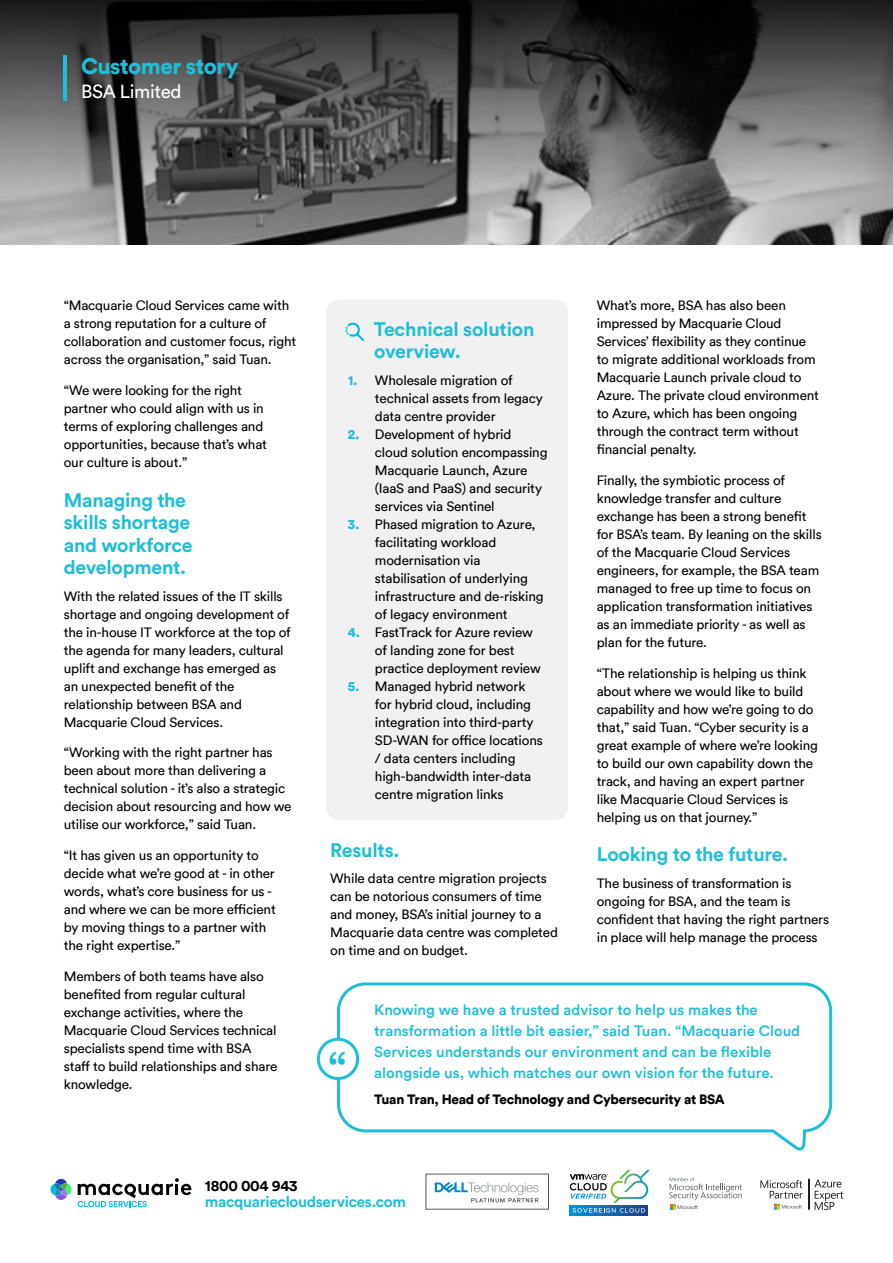
<style>
.page{position:relative;width:893px;height:1263px;background:#fff}
.page>*{position:absolute;margin:0;border:0;box-sizing:border-box;transform-origin:0 0}
.t1{font:49.2px "Circular";color:#1fbed6}
.t2{font:900 22.2px "Circular Std";letter-spacing:-.02em;color:#1fbed6}
.t3{font:700 19.5px/22.5px "Circular Std";letter-spacing:-.01em;color:#1fbed6}
.t4{font:18.9px "Circular Std";letter-spacing:-.02em;color:#fff}
.t5{font:700 15.3px "Circular Std";letter-spacing:-.02em;color:#1fbed6}
.t6{font:700 15.3px "Circular Std";letter-spacing:-.02em;color:#000}
.t7{font:500 15px/21px "Circular";color:#1fbed6}
.Body{font:13.5px/18px "Circular";letter-spacing:-.01em;color:#000}
.Body-2{font:900 13.5px "Circular";letter-spacing:-.02em;color:#000}
.s1{font-weight:900;color:#1fbed6}
</style>
<div class="page">
<div style="left:326px;top:299px;width:242px;height:521px;background:#f1f1f2;border-radius:13px"></div>
<svg style="left:345px;top:322px;width:19px;height:19px"></svg>
<div style="left:337px;top:982px;width:495px;height:150px;border:3px solid #1fbed6;border-radius:27px"></div>
<svg style="left:769px;top:1128px;width:39px;height:23px"></svg>
<div style="left:318px;top:1039px;width:40px;height:39px;background:#fff;border-radius:50%"></div>
<div style="left:317px;top:1038px;width:42px;height:42px;border:3px solid #1fbed6;border-radius:50%"></div>
<svg style="left:774px;top:1204px;width:28px;height:6px"></svg>
<svg style="left:760px;top:1180px;width:43px;height:18px"></svg>
<svg style="left:809px;top:1179px;width:34px;height:31px"></svg>
<svg style="left:51px;top:1179px;width:21px;height:21px"></svg>
<svg style="left:78px;top:1178px;width:113px;height:29px"></svg>
<svg style="left:435px;top:1182px;width:103px;height:20px"></svg>
<svg style="left:570px;top:1170px;width:80px;height:45px"></svg>
<svg style="left:669px;top:1177px;width:73px;height:33px"></svg>
<svg style="left:0;top:0;width:893px;height:244px;background:#575757"></svg>
<hr style="left:63px;top:56px;width:4px;height:45px;background:#1fbed6">
<p class="t2" style="left:81px;top:51px;width:159px">Customer story</p>
<p class="t4" style="left:81px;top:80px;width:102px">BSA Limited</p>
<p class="Body" style="left:64px;top:296px;width:234px">“Macquarie Cloud Services came with a strong reputation for a culture of collaboration and customer focus, right across the organisation,” said Tuan.</p>
<p class="Body" style="left:64px;top:381px;width:205px">“We were looking for the right partner who could align with us in terms of exploring challenges and opportunities, because that’s what our culture is about.”</p>
<h2 class="t3" style="left:64px;top:488px;width:130px">Managing the skills shortage and workforce development.</h2>
<p class="Body" style="left:64px;top:586px;width:229px">With the related issues of the IT skills shortage and ongoing development of the in-house IT workforce at the top of the agenda for many leaders, cultural uplift and exchange has emerged as an unexpected benefit of the relationship between BSA and Macquarie Cloud Services.</p>
<p class="Body" style="left:64px;top:743px;width:229px">“Working with the right partner has been about more than delivering a technical solution - it’s also a strategic decision about resourcing and how we utilise our workforce,” said Tuan.</p>
<p class="Body" style="left:64px;top:846px;width:214px">“It has given us an opportunity to decide what we’re good at - in other words, what’s core business for us - and where we can be more efficient by moving things to a partner with the right expertise.”</p>
<p class="Body" style="left:64px;top:967px;width:215px">Members of both teams have also benefited from regular cultural exchange activities, where the<br>Macquarie Cloud Services technical specialists spend time with BSA staff to build relationships and share knowledge.</p>
<h3 class="t3" style="left:374px;top:317px;width:162px">Technical solution overview.</h3>
<p class="Body" style="left:375px;top:371px;width:169px;text-indent:-27px"><span class="s1">1.</span> Wholesale migration of technical assets from legacy data centre provider</p>
<p class="Body" style="left:375px;top:425px;width:174px;text-indent:-27px"><span class="s1">2.</span> Development of hybrid cloud solution encompassing<br>Macquarie Launch, Azure (IaaS and PaaS) and security services via Sentinel</p>
<p class="Body" style="left:375px;top:515px;width:170px;text-indent:-27px"><span class="s1">3.</span> Phased migration to Azure, facilitating workload modernisation via stabilisation of underlying infrastructure and de-risking of legacy environment</p>
<p class="Body" style="left:375px;top:623px;width:167px;text-indent:-27px"><span class="s1">4.</span> FastTrack for Azure review of landing zone for best practice deployment review</p>
<p class="Body" style="left:375px;top:677px;width:170px;text-indent:-27px"><span class="s1">5.</span> Managed hybrid network for hybrid cloud, including integration into third-party<br>SD-WAN for office locations / data centers including high-bandwidth inter-data centre migration links</p>
<h2 class="t3" style="left:330px;top:838px;width:71px">Results.</h2>
<p class="Body" style="left:330px;top:869px;width:229px">While data centre migration projects can be notorious consumers of time and money, BSA’s initial journey to a Macquarie data centre was completed on time and on budget.</p>
<p class="Body" style="left:597px;top:296px;width:224px">What’s more, BSA has also been impressed by Macquarie Cloud<br>Services’ flexibility as they continue to migrate additional workloads from<br>Macquarie Launch privale cloud to<br>Azure. The private cloud environment to Azure, which has been ongoing through the contract term without financial penalty.</p>
<p class="Body" style="left:597px;top:471px;width:227px">Finally, the symbiotic process of knowledge transfer and culture exchange has been a strong benefit for BSA’s team. By leaning on the skills of the Macquarie Cloud Services engineers, for example, the BSA team managed to free up time to focus on application transformation initiatives as an immediate priority - as well as plan for the future.</p>
<p class="Body" style="left:597px;top:664px;width:223px">“The relationship is helping us think about where we would like to build capability and how we’re going to do that,” said Tuan. “Cyber security is a great example of where we’re looking to build our own capability down the track, and having an expert partner like Macquarie Cloud Services is helping us on that journey.”</p>
<h2 class="t3" style="left:597px;top:843px;width:193px">Looking to the future.</h2>
<p class="Body" style="left:597px;top:874px;width:234px">The business of transformation is ongoing for BSA, and the team is confident that having the right partners in place will help manage the process</p>
<p class="t1" style="left:328px;top:1036px;width:21px">“</p>
<p class="t7" style="left:374px;top:998px;width:428px">Knowing we have a trusted advisor to help us makes the transformation a little bit easier,” said Tuan. “Macquarie Cloud Services understands our environment and can be flexible alongside us, which matches our own vision for the future.</p>
<p class="Body-2" style="left:374px;top:1090px;width:352px">Tuan Tran, Head of Technology and Cybersecurity at BSA</p>
<p class="t6" style="left:205px;top:1176px;width:94px">1800 004 943</p>
<p class="t5" style="left:205px;top:1192px;width:203px">macquariecloudservices.com</p>
</div>
